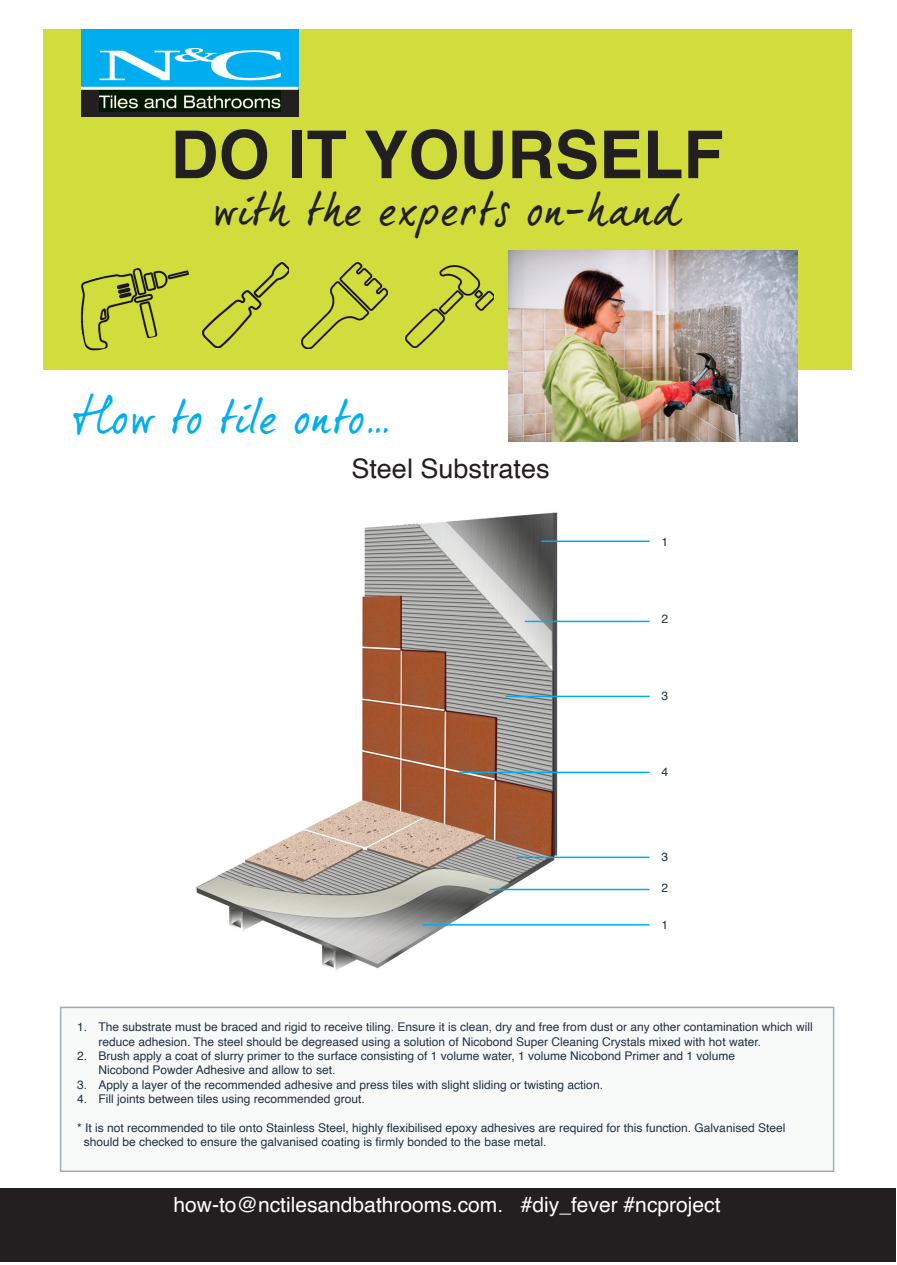
<style>
.page{position:relative;width:897px;height:1265px;background:#fff}
.page>*{position:absolute;margin:0;border:0;box-sizing:border-box;transform-origin:0 0}
.t1{font:700 66px "Helvetica";color:#231f20}
.t2{font:48px "Dear Joe 5 CASUAL";letter-spacing:-.02em;color:#231f20}
.t3{font:48px "Dear Joe 5 CASUAL";letter-spacing:-.04em;color:#00aeef}
.t4{font:27px "Helvetica";color:#231f20}
.t5{font:21px "Helvetica";color:#fff}
.t6{font:12px/14.4px "Helvetica";color:#213242}
</style>
<div class="page">
<div style="left:43px;top:29px;width:808px;height:340px;background:#d0dd3c"></div>
<div style="left:0;top:1188px;width:895px;height:74px;background:#231f20"></div>
<div style="left:61px;top:1008px;width:771px;height:162px;background:#f8fafa"></div>
<div style="left:60px;top:1006px;width:774px;height:166px;border:2px solid #a1acb4"></div>
<img style="left:80px;top:268px;width:109px;height:83px">
<img style="left:203px;top:262px;width:86px;height:86px">
<img style="left:508px;top:251px;width:289px;height:190px">
<div style="left:81px;top:29px;width:217px;height:59px;background:#00aeef"></div>
<div style="left:81px;top:89px;width:217px;height:27px;background:#231f20"></div>
<img style="left:99px;top:49px;width:182px;height:62px">
<hr style="left:81px;top:87px;width:217px;height:3px;background:#fff">
<img style="left:301px;top:262px;width:86px;height:86px">
<img style="left:405px;top:266px;width:88px;height:82px">
<img style="left:195px;top:512px;width:395px;height:459px">
<hr style="left:505px;top:695px;width:144px;height:2px;background:#00aeef">
<hr style="left:524px;top:620px;width:125px;height:2px;background:#00aeef">
<hr style="left:541px;top:540px;width:108px;height:2px;background:#00aeef">
<hr style="left:422px;top:924px;width:227px;height:1px;background:#00aeef">
<hr style="left:489px;top:888px;width:160px;height:2px;background:#00aeef">
<hr style="left:516px;top:856px;width:133px;height:2px;background:#00aeef">
<hr style="left:459px;top:771px;width:190px;height:2px;background:#00aeef">
<p class="t1" style="left:170px;top:127px;width:554px">DO IT YOURSELF</p>
<p class="t2" style="left:213px;top:179px;width:470px">with the experts on-hand</p>
<p class="t3" style="left:73px;top:387px;width:317px">How to tile onto...</p>
<p class="t4" style="left:351px;top:457px;width:200px">Steel Substrates</p>
<p class="t6" style="left:661px;top:535px;width:8px">1</p>
<p class="t6" style="left:661px;top:613px;width:8px">2</p>
<p class="t6" style="left:661px;top:689px;width:8px">3</p>
<p class="t6" style="left:661px;top:765px;width:8px">4</p>
<p class="t6" style="left:661px;top:850px;width:8px">3</p>
<p class="t6" style="left:661px;top:881px;width:8px">2</p>
<p class="t6" style="left:661px;top:919px;width:8px">1</p>
<p class="t6" style="left:77px;top:1020px;width:736px">1. The substrate must be braced and rigid to receive tiling. Ensure it is clean, dry and free from dust or any other contamination which will</p>
<p class="t6" style="left:98px;top:1035px;width:664px">reduce adhesion. The steel should be degreased using a solution of Nicobond Super Cleaning Crystals mixed with hot water.</p>
<p class="t6" style="left:77px;top:1049px;width:659px">2. Brush apply a coat of slurry primer to the surface consisting of 1 volume water, 1 volume Nicobond Primer and 1 volume</p>
<p class="t6" style="left:98px;top:1064px;width:238px">Nicobond Powder Adhesive and allow to set.</p>
<p class="t6" style="left:77px;top:1078px;width:527px">3. Apply a layer of the recommended adhesive and press tiles with slight sliding or twisting action.</p>
<p class="t6" style="left:77px;top:1092px;width:289px">4. Fill joints between tiles using recommended grout.</p>
<p class="t6" style="left:84px;top:1121px;width:703px;text-indent:-7px">* It is not recommended to tile onto Stainless Steel, highly flexibilised epoxy adhesives are required for this function. Galvanised Steel should be checked to ensure the galvanised coating is firmly bonded to the base metal.</p>
<p class="t5" style="left:173px;top:1196px;width:548px">how-to@nctilesandbathrooms.com. #diy_fever #ncproject</p>
</div>
